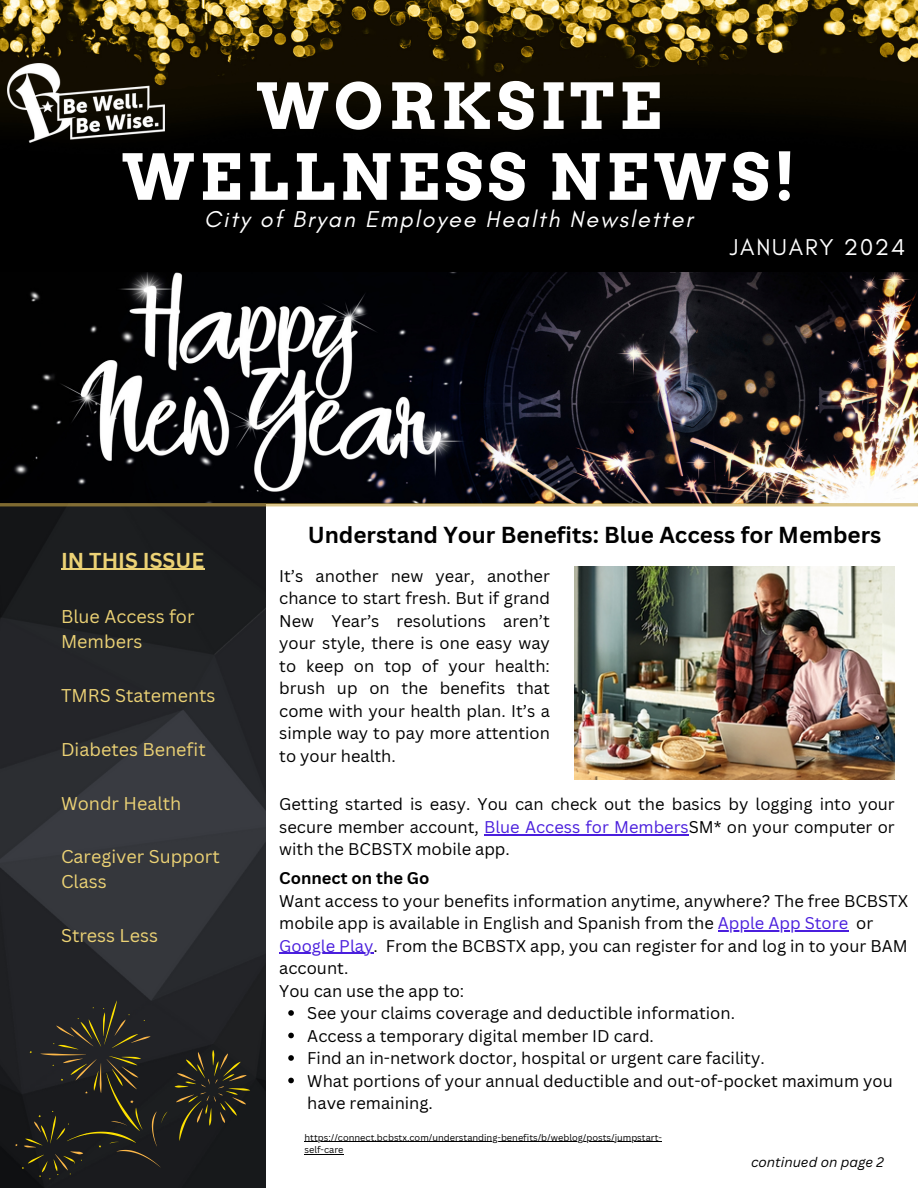
<style>
.page{position:relative;width:918px;height:1188px;background:#fff}
.page>*{position:absolute;margin:0;border:0;box-sizing:border-box;transform-origin:0 0}
.t1{font:700 63px/70.8px "Arvo";letter-spacing:.08em;color:#fff;text-align:center}
.t2{font:italic 23.4px "Glacial Indifference";letter-spacing:.08em;color:#fff}
.t3{font:23.4px "Glacial Indifference";letter-spacing:.08em;color:#fff}
.t4{font:700 22.5px "Canva Sans";color:#000}
.t5{font:700 21px "Canva Sans";color:#ecd275}
.t6{font:18px/24.8px "Canva Sans";color:#ecd275}
.t7{font:16.5px/22.5px "Canva Sans";color:#000;text-align:justify}
.t8{font:700 16.5px "Canva Sans";color:#000}
.t9{font:italic 13.5px "Canva Sans";color:#000}
.t10{font:9.3px/12.3px "Canva Sans";color:#000}
.s1{color:#4a1edd}
</style>
<div class="page">
<img style="left:0;top:0;width:918px;height:273px">
<img style="left:0;top:273px;width:918px;height:230px">
<img style="left:0;top:506px;width:266px;height:682px">
<hr style="left:0;top:503px;width:918px;height:3px;background:#c6a242">
<img style="left:8px;top:63px;width:156px;height:80px">
<svg style="left:175px;top:1050px;width:75px;height:91px;background:#2b291e"></svg>
<svg style="left:15px;top:1001px;width:153px;height:179px;background:#262521"></svg>
<img style="left:574px;top:566px;width:321px;height:213px">
<hr style="left:61px;top:569px;width:143px;height:1px;background:#ecd275">
<hr style="left:304px;top:1141px;width:358px;height:1px;background:#000">
<hr style="left:304px;top:1154px;width:40px;height:1px;background:#000">
<hr style="left:484px;top:834px;width:205px;height:1px;background:#4a1edd">
<hr style="left:718px;top:930px;width:130px;height:1px;background:#4a1edd">
<hr style="left:279px;top:953px;width:94px;height:1px;background:#4a1edd">
<svg style="left:288px;top:1010px;width:6px;height:6px"></svg>
<svg style="left:288px;top:1033px;width:6px;height:5px"></svg>
<svg style="left:288px;top:1055px;width:6px;height:6px"></svg>
<svg style="left:288px;top:1078px;width:6px;height:5px"></svg>
<p class="t1" style="left:122px;top:71px;width:676px">WORKSITE<br>WELLNESS NEWS!</p>
<p class="t3" style="left:730px;top:233px;width:177px">JANUARY 2024</p>
<p class="t2" style="left:204px;top:205px;width:490px">City of Bryan Employee Health Newsletter</p>
<p class="t5" style="left:61px;top:545px;width:145px">IN THIS ISSUE</p>
<p class="t6" style="left:61px;top:604px;width:135px">Blue Access for<br>Members</p>
<p class="t6" style="left:61px;top:683px;width:156px">TMRS Statements</p>
<p class="t6" style="left:61px;top:736px;width:146px">Diabetes Benefit</p>
<p class="t6" style="left:61px;top:790px;width:122px">Wondr Health</p>
<p class="t6" style="left:61px;top:844px;width:160px">Caregiver Support</p>
<p class="t6" style="left:61px;top:869px;width:47px">Class</p>
<p class="t6" style="left:61px;top:922px;width:98px">Stress Less</p>
<p class="t4" style="left:308px;top:519px;width:575px">Understand Your Benefits: Blue Access for Members</p>
<p class="t7" style="left:279px;top:564px;width:272px">It’s another new year, another chance to start fresh. But if grand New Year’s resolutions aren’t your style, there is one easy way to keep on top of your health: brush up on the benefits that come with your health plan. It’s a simple way to pay more attention to your health.</p>
<p class="t7" style="left:279px;top:793px;width:617px">Getting started is easy. You can check out the basics by logging into your secure member account, <span class="s1">Blue Access for Members</span>SM* on your computer or with the BCBSTX mobile app.</p>
<p class="t8" style="left:279px;top:867px;width:152px">Connect on the Go</p>
<p class="t7" style="left:279px;top:889px;width:631px;text-align:left">Want access to your benefits information anytime, anywhere? The free BCBSTX mobile app is available in English and Spanish from the <span class="s1">Apple App Store</span> or <span class="s1">Google Play</span>. From the BCBSTX app, you can register for and log in to your BAM account.</p>
<p class="t7" style="left:279px;top:979px;width:187px">You can use the app to:</p>
<p class="t7" style="left:307px;top:1002px;width:429px">See your claims coverage and deductible information.</p>
<p class="t7" style="left:307px;top:1024px;width:348px">Access a temporary digital member ID card.</p>
<p class="t7" style="left:307px;top:1047px;width:459px">Find an in-network doctor, hospital or urgent care facility.</p>
<p class="t7" style="left:307px;top:1069px;width:587px">What portions of your annual deductible and out-of-pocket maximum you have remaining.</p>
<p class="t10" style="left:304px;top:1131px;width:359px">https://connect.bcbstx.com/understanding-benefits/b/weblog/posts/jumpstart&shy;self-care</p>
<p class="t9" style="left:751px;top:1153px;width:134px">continued on page 2</p>
</div>
